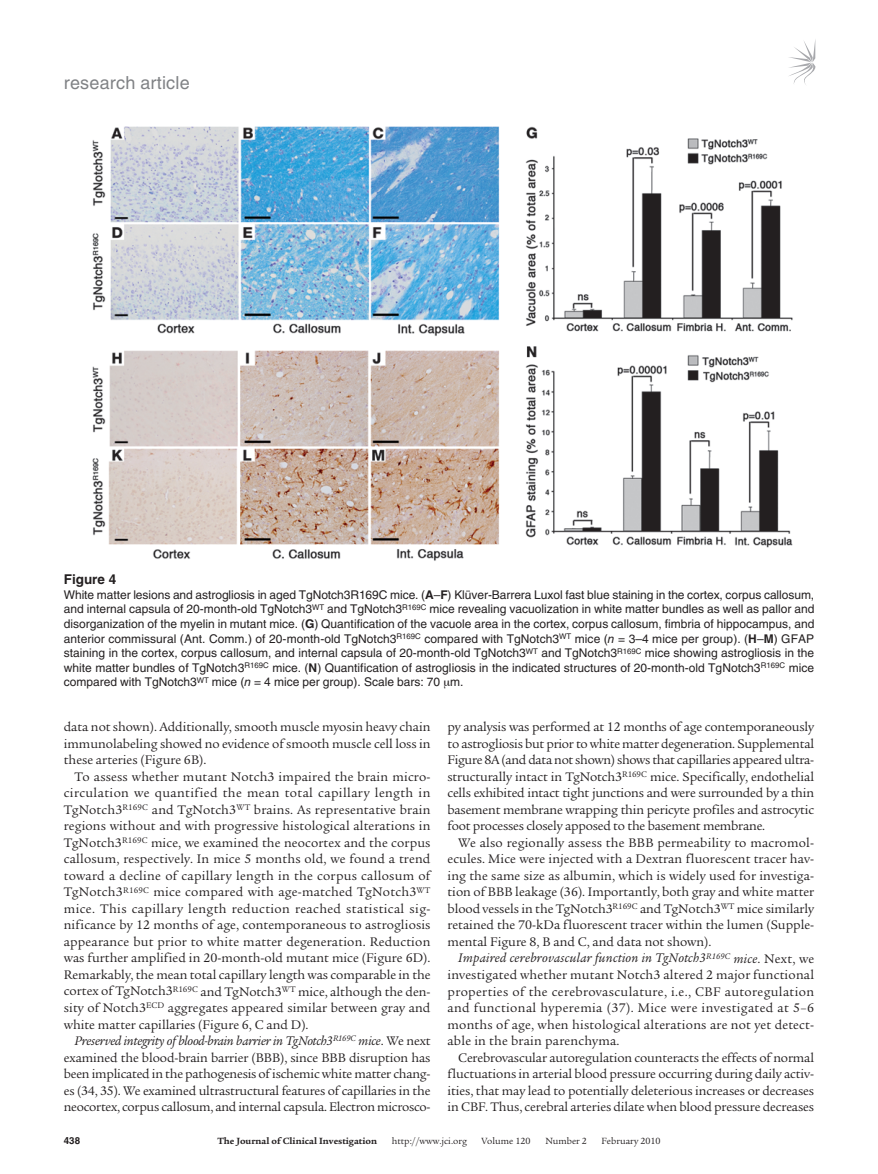
<style>
.page{position:relative;width:878px;height:1174px;background:#fff}
.page>*{position:absolute;margin:0;border:0;box-sizing:border-box;transform-origin:0 0}
.t1{font:18px "Helvetica LT Std";letter-spacing:.01em;color:#808285}
.t2{font:13.5px/16.5px "Legacy Serif Std";letter-spacing:-.005em;color:#231f20;text-align:justify}
.t3{font:700 13.5px "Helvetica LT Std";color:#231f20}
.t4{font:12px/14.7px "Helvetica LT Std";color:#231f20;text-align:justify}
.t5{font:9.75px "Legacy Serif Std";color:#231f20}
.t6{font:700 9.75px "Legacy Serif Std";color:#231f20}
.t7{font:700 9.75px "Helvetica LT Std";color:#231f20}
.s1{font-weight:700}
.s2{font-style:italic}
</style>
<div class="page">
<svg style="left:789px;top:41px;width:26px;height:44px"></svg>
<img style="left:92px;top:126px;width:701px;height:435px">
<h1 class="t1" style="left:64px;top:72px;width:127px">research article</h1>
<p class="t3" style="left:64px;top:571px;width:54px">Figure 4</p>
<p class="t4" style="left:64px;top:587px;width:752px">White matter lesions and astrogliosis in aged TgNotch3R169C mice. (<span class="s1">A</span>–<span class="s1">F</span>) Klüver-Barrera Luxol fast blue staining in the cortex, corpus callosum, and internal capsula of 20-month-old TgNotch3<sup>WT</sup> and TgNotch3<sup>R169C</sup> mice revealing vacuolization in white matter bundles as well as pallor and disorganization of the myelin in mutant mice. (<span class="s1">G</span>) Quantification of the vacuole area in the cortex, corpus callosum, fimbria of hippocampus, and anterior commissural (Ant. Comm.) of 20-month-old TgNotch3<sup>R169C</sup> compared with TgNotch3<sup>WT</sup> mice (<span class="s2">n</span> = 3–4 mice per group). (<span class="s1">H</span>–<span class="s1">M</span>) GFAP staining in the cortex, corpus callosum, and internal capsula of 20-month-old TgNotch3<sup>WT</sup> and TgNotch3<sup>R169C</sup> mice showing astrogliosis in the white matter bundles of TgNotch3<sup>R169C</sup> mice. (<span class="s1">N</span>) Quantification of astrogliosis in the indicated structures of 20-month-old TgNotch3<sup>R169C</sup> mice compared with TgNotch3<sup>WT</sup> mice (<span class="s2">n</span> = 4 mice per group). Scale bars: 70 m.</p>
<p class="t2" style="left:64px;top:719px;width:368px">data not shown). Additionally, smooth muscle myosin heavy chain immunolabeling showed no evidence of smooth muscle cell loss in these arteries (Figure 6B).</p>
<p class="t2" style="left:64px;top:768px;width:368px;text-indent:11px">To assess whether mutant Notch3 impaired the brain micro&shy;circulation we quantified the mean total capillary length in TgNotch3<sup>R169C</sup> and TgNotch3<sup>WT</sup> brains. As representative brain regions without and with progressive histological alterations in TgNotch3<sup>R169C</sup> mice, we examined the neocortex and the corpus callosum, respectively. In mice 5 months old, we found a trend toward a decline of capillary length in the corpus callosum of TgNotch3<sup>R169C</sup> mice compared with age-matched TgNotch3<sup>WT </sup>mice. This capillary length reduction reached statistical sig&shy;nificance by 12 months of age, contemporaneous to astrogliosis appearance but prior to white matter degeneration. Reduction was further amplified in 20-month-old mutant mice (Figure 6D).<br>Remarkably, the mean total capillary length was comparable in the cortex of TgNotch3<sup>R169C</sup> and TgNotch3<sup>WT</sup> mice, although the den&shy;sity of Notch3<sup>ECD</sup> aggregates appeared similar between gray and white matter capillaries (Figure 6, C and D).</p>
<p class="t2" style="left:64px;top:1032px;width:368px;text-indent:11px"><span class="s2">Preserved integrity of blood-brain barrier in TgNotch3</span><sup>R169C</sup> <span class="s2">mice</span>. We next examined the blood-brain barrier (BBB), since BBB disruption has been implicated in the pathogenesis ofischemic white matter chang&shy;es (34, 35). We examined ultrastructural features of capillaries in the neocortex, corpus callosum, and internal capsula. Electron microsco-</p>
<p class="t2" style="left:447px;top:719px;width:368px">py analysis was performed at 12 months of age contemporaneously to astrogliosis but prior to white matter degeneration. Supplemental Figure 8A (and data not shown) shows that capillaries appeared ultra&shy;structurally intact in TgNotch3<sup>R169C</sup> mice. Specifically, endothelial cells exhibited intact tight junctions and were surrounded by a thin basement membrane wrapping thin pericyte profiles and astrocytic foot processes closely apposed to the basement membrane.</p>
<p class="t2" style="left:447px;top:834px;width:368px;text-indent:11px">We also regionally assess the BBB permeability to macromol&shy;ecules. Mice were injected with a Dextran fluorescent tracer hav&shy;ing the same size as albumin, which is widely used for investiga&shy;tion of BBB leakage (36). Importantly, both gray and white matter blood vessels in the TgNotch3<sup>R169C</sup> and TgNotch3<sup>WT</sup> mice similarly retained the 70-kDa fluorescent tracer within the lumen (Supple&shy;mental Figure 8, B and C, and data not shown).</p>
<p class="t2" style="left:447px;top:950px;width:368px;text-indent:11px"><span class="s2">Impaired cerebrovascular function in TgNotch3</span><sup>R169C</sup> <span class="s2">mice</span>. Next, we investigated whether mutant Notch3 altered 2 major functional properties of the cerebrovasculature, i.e., CBF autoregulation and functional hyperemia (37). Mice were investigated at 5–6 months of age, when histological alterations are not yet detect&shy;able in the brain parenchyma.</p>
<p class="t2" style="left:447px;top:1049px;width:368px;text-indent:11px">Cerebrovascular autoregulation counteracts the effects of normal fluctuations in arterial blood pressure occurring during daily activ&shy;ities, that may lead to potentially deleterious increases or decreases in CBF. Thus, cerebral arteries dilate when blood pressure decreases</p>
<p class="t7" style="left:64px;top:1134px;width:18px">438</p>
<p class="t6" style="left:217px;top:1135px;width:161px">The Journal of Clinical Investigation</p>
<p class="t5" style="left:391px;top:1135px;width:77px">http://www.jci.org</p>
<p class="t5" style="left:481px;top:1135px;width:50px">Volume 120</p>
<p class="t5" style="left:545px;top:1135px;width:43px">Number 2</p>
<p class="t5" style="left:601px;top:1135px;width:61px">February 2010</p>
</div>
